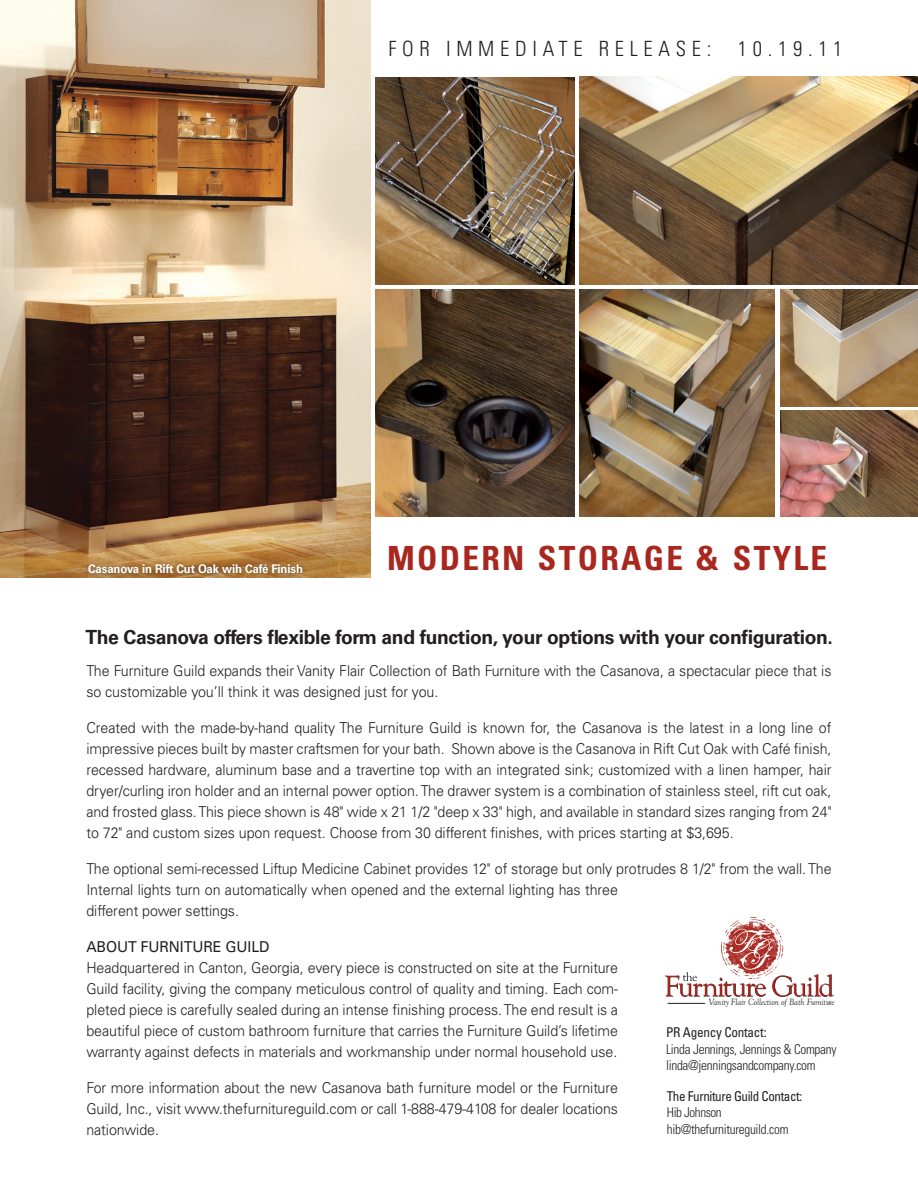
<style>
.page{position:relative;width:918px;height:1188px;background:#fff}
.page>*{position:absolute;margin:0;border:0;box-sizing:border-box;transform-origin:0 0}
.t1{font:700 condensed 33.3px "Univers LT Std";letter-spacing:.07em;color:#a82820}
.t2{font:300 condensed 21px "Univers LT Std";letter-spacing:.275em;color:#231f20}
.t3{font:700 19.5px "Univers LT Std";letter-spacing:-.02em;color:#231f20}
._1-universe_body{font:300 15px/21px "Univers LT Std";letter-spacing:-.005em;color:#231f20;text-align:justify;scale:.95 1}
._1-universe_body-2{font:15px "Univers LT Std";letter-spacing:-.005em;color:#231f20;scale:.95 1}
._1-universe_body-3{font:300 condensed 13.5px "Univers LT Std";letter-spacing:-.02em;color:#231f20}
._1-universe_body-4{font:condensed 13.5px "Univers LT Std";letter-spacing:-.03em;color:#231f20}
._1-universe_body-5{font:700 12px "Univers LT Std";letter-spacing:-.01em;color:#fff;scale:.95 1}
.t4{font:italic 9.3px "Goudy Old Style T";letter-spacing:-.015em;color:#231f20;scale:.95 1}
</style>
<div class="page">
<img style="left:0;top:0;width:371px;height:577px">
<hr style="left:668px;top:1003px;width:37px;height:1px;background:#231f20">
<img style="left:721px;top:916px;width:62px;height:60px">
<svg style="left:665px;top:972px;width:101px;height:25px"></svg>
<svg style="left:772px;top:974px;width:62px;height:23px"></svg>
<div style="left:85px;top:560px;width:222px;height:18px;background:#231f20;opacity:.6"></div>
<img style="left:375px;top:77px;width:200px;height:207px">
<img style="left:579px;top:289px;width:196px;height:227px">
<img style="left:375px;top:289px;width:200px;height:227px">
<img style="left:579px;top:77px;width:339px;height:207px">
<img style="left:781px;top:411px;width:137px;height:105px">
<img style="left:780px;top:289px;width:138px;height:117px">
<p class="t2" style="left:388px;top:36px;width:325px">For immediate rel ease:</p>
<p class="t2" style="left:738px;top:36px;width:106px">10.19.11</p>
<p class="_1-universe_body-5" style="left:88px;top:561px;width:228px">Casanova in Rift Cut Oak wih Café Finish</p>
<p class="t1" style="left:387px;top:538px;width:442px">MODERN STORAGE &amp; STYLE</p>
<p class="t3" style="left:85px;top:626px;width:749px">The Casanova offers flexible form and function, your options with your configuration.</p>
<p class="_1-universe_body" style="left:86px;top:660px;width:786px">The Furniture Guild expands their Vanity Flair Collection of Bath Furniture with the Casanova, a spectacular piece that is so customizable you’ll think it was designed just for you.</p>
<p class="_1-universe_body" style="left:86px;top:717px;width:786px">Created with the made-by-hand quality The Furniture Guild is known for, the Casanova is the latest in a long line of impressive pieces built by master craftsmen for your bath. Shown above is the Casanova in Rift Cut Oak with Café finish, recessed hardware, aluminum base and a travertine top with an integrated sink; customized with a linen hamper, hair dryer/curling iron holder and an internal power option. The drawer system is a combination of stainless steel, rift cut oak, and frosted glass. This piece shown is 48" wide x 21 1/2 "deep x 33" high, and available in standard sizes ranging from 24" to 72" and custom sizes upon request. Choose from 30 different finishes, with prices starting at $3,695.</p>
<p class="_1-universe_body" style="left:86px;top:858px;width:786px;text-align:left">The optional semi-recessed Liftup Medicine Cabinet provides 12" of storage but only protrudes 8 1/2" from the wall. The<br>Internal lights turn on automatically when opened and the external lighting has three<br>different power settings.</p>
<p class="_1-universe_body-2" style="left:86px;top:938px;width:194px">ABOUT FURNITURE GUILD</p>
<p class="_1-universe_body" style="left:86px;top:957px;width:561px">Headquartered in Canton, Georgia, every piece is constructed on site at the Furniture Guild facility, giving the company meticulous control of quality and timing. Each com&shy;pleted piece is carefully sealed during an intense finishing process. The end result is a beautiful piece of custom bathroom furniture that carries the Furniture Guild’s lifetime warranty against defects in materials and workmanship under normal household use.</p>
<p class="_1-universe_body" style="left:86px;top:1077px;width:561px">For more information about the new Casanova bath furniture model or the Furniture Guild, Inc., visit www.thefurnitureguild.com or call 1-888-479-4108 for dealer locations nationwide.</p>
<p class="t4" style="left:709px;top:997px;width:134px">Vanity Flair Collection of Bath Furniture</p>
<p class="_1-universe_body-4" style="left:666px;top:1024px;width:102px">PR Agency Contact:</p>
<p class="_1-universe_body-3" style="left:666px;top:1041px;width:172px">Linda Jennings, Jennings &amp; Company</p>
<p class="_1-universe_body-3" style="left:666px;top:1058px;width:151px">linda@jenningsandcompany.com</p>
<p class="_1-universe_body-4" style="left:667px;top:1088px;width:137px">The Furniture Guild Contact:</p>
<p class="_1-universe_body-3" style="left:667px;top:1105px;width:56px">Hib Johnson</p>
<p class="_1-universe_body-3" style="left:667px;top:1121px;width:123px">hib@thefurnitureguild.com</p>
</div>
